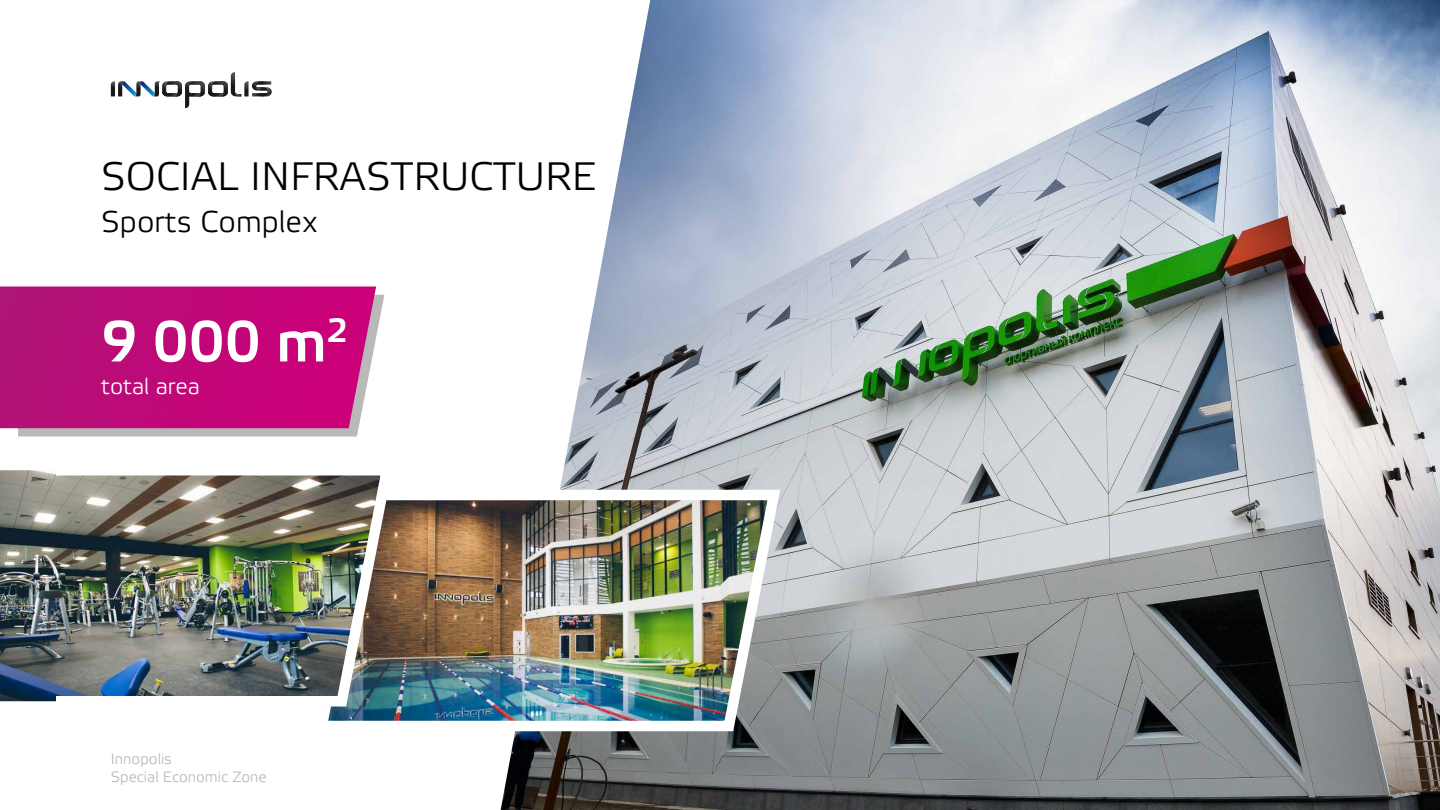
<style>
.page{position:relative;width:1440px;height:810px;background:#fff}
.page>*{position:absolute;margin:0;border:0;box-sizing:border-box;transform-origin:0 0}
.t1{font:700 57.6px "Elektra Light Pro";color:#fff}
.t2{font:39.67px "Elektra Light Pro";color:#000}
.t3{font:30px "Elektra Light Pro";color:#000}
.t4{font:22.5px "Elektra Light Pro";color:#fff}
.t5{font:15px/18px "Elektra Light Pro";color:#b9b9b9}
</style>
<div class="page">
<svg style="left:18px;top:295px;width:366px;height:141px;fill:#b9b9b9"></svg>
<svg style="left:0;top:286px;width:376px;height:142px;background:#bf107c"></svg>
<img style="left:501px;top:0;width:939px;height:810px">
<svg style="left:111px;top:72px;width:161px;height:36px"></svg>
<img style="left:328px;top:483px;width:459px;height:254px">
<img style="left:0;top:470px;width:56px;height:231px">
<img style="left:56px;top:475px;width:344px;height:237px">
<h2 class="t2" style="left:101px;top:155px;width:496px">SOCIAL INFRASTRUCTURE</h2>
<h3 class="t3" style="left:101px;top:206px;width:218px">Sports Complex</h3>
<h1 class="t1" style="left:101px;top:310px;width:248px">9 000 m<sup>2</sup></h1>
<h3 class="t4" style="left:101px;top:374px;width:100px">total area</h3>
<p class="t5" style="left:111px;top:750px;width:157px">Innopolis<br>Special Economic Zone</p>
</div>
